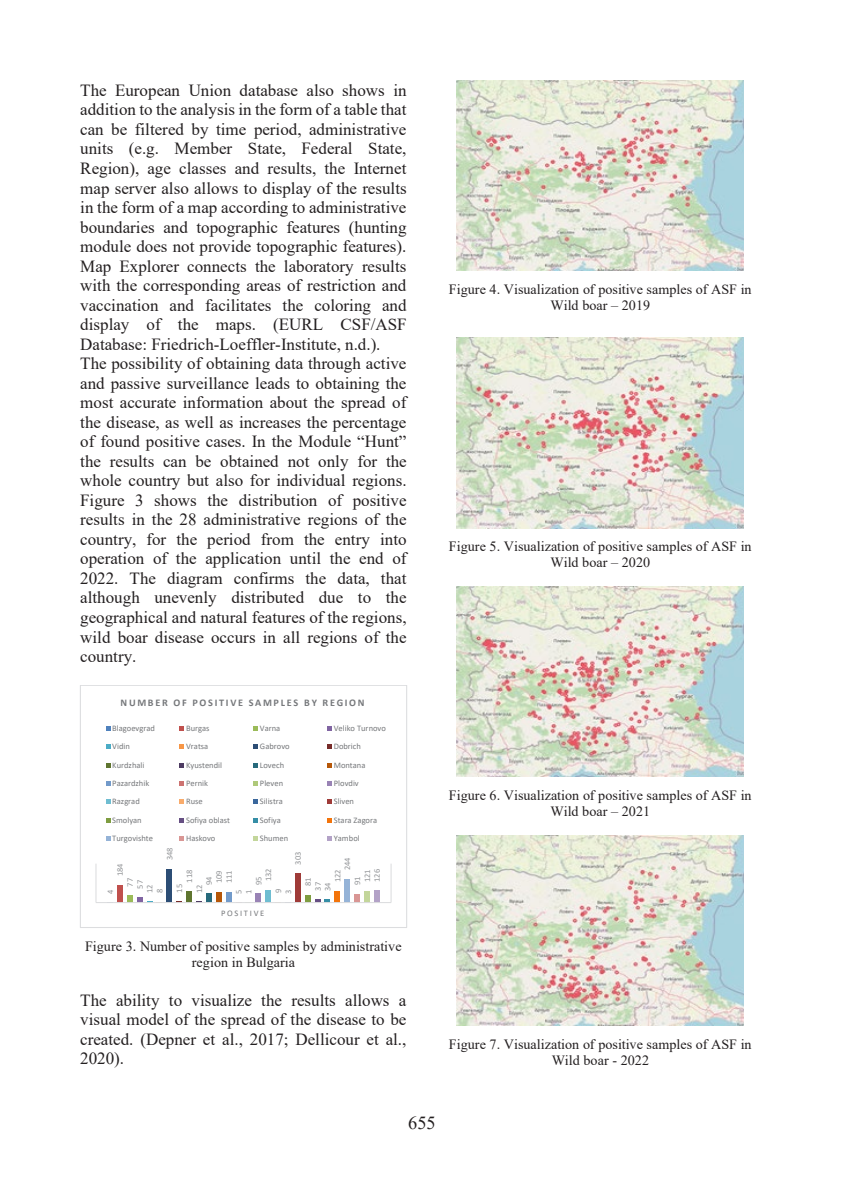
<style>
.page{position:relative;width:844px;height:1191px;background:#fff}
.page>*{position:absolute;margin:0;border:0;box-sizing:border-box;transform-origin:0 0}
.t1{font:18.38px "Times New Roman";color:#231f20}
.t2{font:16.97px/19.6px "Times New Roman";color:#231f20}
.t3{font:14px/16.3px "Times New Roman";color:#231f20;text-align:center}
.t4{font:700 10.15px "Calibri";letter-spacing:.165em;color:#76787b}
.t5{font:8.58px "Calibri";letter-spacing:-.005em;color:#939598}
.t6{font:8.4px "Calibri";color:#76787b}
.t7{font:8.4px "Calibri";letter-spacing:.2em;color:#76787b}
</style>
<div class="page">
<img style="left:456px;top:80px;width:287px;height:191px">
<img style="left:456px;top:337px;width:287px;height:191px">
<img style="left:456px;top:586px;width:287px;height:191px">
<img style="left:456px;top:835px;width:287px;height:190px">
<hr style="left:95px;top:863px;width:1px;height:39px;background:#dcdddf">
<hr style="left:390px;top:863px;width:1px;height:39px;background:#dcdddf">
<div style="left:117px;top:884px;width:6px;height:18px;background:#c0504d"></div>
<svg style="left:127px;top:895px;width:26px;height:7px"></svg>
<div style="left:167px;top:868px;width:5px;height:34px;background:#2c4d75"></div>
<div style="left:186px;top:891px;width:6px;height:11px;background:#5f7530"></div>
<div style="left:206px;top:893px;width:5px;height:9px;background:#276a7c"></div>
<div style="left:216px;top:892px;width:5px;height:10px;background:#b65708"></div>
<div style="left:226px;top:891px;width:5px;height:11px;background:#729aca"></div>
<div style="left:255px;top:893px;width:6px;height:9px;background:#9983b5"></div>
<div style="left:265px;top:889px;width:6px;height:13px;background:#6fbdd1"></div>
<div style="left:295px;top:873px;width:5px;height:29px;background:#9f3b38"></div>
<div style="left:305px;top:894px;width:5px;height:8px;background:#7e9d40"></div>
<svg style="left:315px;top:899px;width:15px;height:3px"></svg>
<div style="left:335px;top:890px;width:5px;height:12px;background:#f3740b"></div>
<div style="left:344px;top:878px;width:6px;height:24px;background:#95b3d7"></div>
<div style="left:354px;top:893px;width:6px;height:9px;background:#d99694"></div>
<div style="left:364px;top:891px;width:5px;height:11px;background:#c3d69b"></div>
<div style="left:374px;top:890px;width:5px;height:12px;background:#b3a2c7"></div>
<hr style="left:96px;top:902px;width:295px;height:1px;background:#dcdddf">
<svg style="left:106px;top:726px;width:4px;height:4px"></svg>
<svg style="left:179px;top:726px;width:5px;height:4px"></svg>
<svg style="left:253px;top:726px;width:5px;height:4px"></svg>
<svg style="left:327px;top:726px;width:5px;height:4px"></svg>
<svg style="left:106px;top:744px;width:4px;height:5px"></svg>
<svg style="left:179px;top:744px;width:5px;height:5px"></svg>
<svg style="left:253px;top:744px;width:5px;height:5px"></svg>
<svg style="left:327px;top:744px;width:5px;height:5px"></svg>
<svg style="left:106px;top:763px;width:4px;height:4px"></svg>
<svg style="left:179px;top:763px;width:5px;height:4px"></svg>
<svg style="left:253px;top:763px;width:5px;height:4px"></svg>
<svg style="left:327px;top:763px;width:5px;height:4px"></svg>
<svg style="left:106px;top:781px;width:4px;height:5px"></svg>
<svg style="left:179px;top:781px;width:5px;height:5px"></svg>
<svg style="left:253px;top:781px;width:5px;height:5px"></svg>
<svg style="left:327px;top:781px;width:5px;height:5px"></svg>
<svg style="left:106px;top:799px;width:4px;height:5px"></svg>
<svg style="left:179px;top:799px;width:5px;height:5px"></svg>
<svg style="left:253px;top:799px;width:5px;height:5px"></svg>
<svg style="left:327px;top:799px;width:5px;height:5px"></svg>
<svg style="left:106px;top:818px;width:4px;height:4px"></svg>
<svg style="left:179px;top:818px;width:5px;height:4px"></svg>
<svg style="left:253px;top:818px;width:5px;height:4px"></svg>
<svg style="left:327px;top:818px;width:5px;height:4px"></svg>
<svg style="left:106px;top:836px;width:4px;height:5px"></svg>
<svg style="left:179px;top:836px;width:5px;height:5px"></svg>
<svg style="left:253px;top:836px;width:5px;height:5px"></svg>
<svg style="left:327px;top:836px;width:5px;height:5px"></svg>
<div style="left:80px;top:685px;width:327px;height:243px;border:1px solid #dcdddf"></div>
<p class="t2" style="left:80px;top:80px;width:328px">The European Union database also shows in addition to the analysis in the form of a table that can be filtered by time period, administrative units (e.g. Member State, Federal State, Region), age classes and results, the Internet map server also allows to display of the results in the form of a map according to administrative boundaries and topographic features (hunting module does not provide topographic features).<br>Map Explorer connects the laboratory results with the corresponding areas of restriction and vaccination and facilitates the coloring and display of the maps. (EURL CSF/ASF Database: Friedrich-Loeffler-Institute, n.d.).<br>The possibility of obtaining data through active and passive surveillance leads to obtaining the most accurate information about the spread of the disease, as well as increases the percentage of found positive cases. In the Module “Hunt” the results can be obtained not only for the whole country but also for individual regions.<br>Figure 3 shows the distribution of positive results in the 28 administrative regions of the country, for the period from the entry into operation of the application until the end of 2022. The diagram confirms the data, that although unevenly distributed due to the geographical and natural features of the regions, wild boar disease occurs in all regions of the country.</p>
<p class="t4" style="left:120px;top:695px;width:246px">NUMBER OF POSITIVE SAMPLES BY REGION</p>
<p class="t6" style="left:112px;top:722px;width:44px">Blagoevgrad</p>
<p class="t6" style="left:186px;top:722px;width:25px">Burgas</p>
<p class="t6" style="left:260px;top:722px;width:22px">Varna</p>
<p class="t6" style="left:334px;top:722px;width:54px">Veliko Turnovo</p>
<p class="t6" style="left:112px;top:740px;width:19px">Vidin</p>
<p class="t6" style="left:186px;top:740px;width:24px">Vratsa</p>
<p class="t6" style="left:260px;top:740px;width:31px">Gabrovo</p>
<p class="t6" style="left:334px;top:740px;width:29px">Dobrich</p>
<p class="t6" style="left:112px;top:759px;width:34px">Kurdzhali</p>
<p class="t6" style="left:186px;top:759px;width:37px">Kyustendil</p>
<p class="t6" style="left:260px;top:759px;width:26px">Lovech</p>
<p class="t6" style="left:334px;top:759px;width:33px">Montana</p>
<p class="t6" style="left:112px;top:777px;width:39px">Pazardzhik</p>
<p class="t6" style="left:186px;top:777px;width:23px">Pernik</p>
<p class="t6" style="left:260px;top:777px;width:25px">Pleven</p>
<p class="t6" style="left:334px;top:777px;width:26px">Plovdiv</p>
<p class="t6" style="left:112px;top:796px;width:29px">Razgrad</p>
<p class="t6" style="left:186px;top:796px;width:18px">Ruse</p>
<p class="t6" style="left:260px;top:796px;width:24px">Silistra</p>
<p class="t6" style="left:334px;top:796px;width:22px">Sliven</p>
<p class="t6" style="left:112px;top:814px;width:31px">Smolyan</p>
<p class="t6" style="left:186px;top:814px;width:45px">Sofiya oblast</p>
<p class="t6" style="left:260px;top:814px;width:22px">Sofiya</p>
<p class="t6" style="left:334px;top:814px;width:45px">Stara Zagora</p>
<p class="t6" style="left:112px;top:832px;width:42px">Turgovishte</p>
<p class="t6" style="left:186px;top:832px;width:31px">Haskovo</p>
<p class="t6" style="left:260px;top:832px;width:30px">Shumen</p>
<p class="t6" style="left:334px;top:832px;width:27px">Yambol</p>
<p class="t5" style="left:163px;top:860px;width:14px;rotate:-90deg">348</p>
<p class="t5" style="left:292px;top:864px;width:14px;rotate:-90deg">303</p>
<p class="t5" style="left:341px;top:870px;width:14px;rotate:-90deg">244</p>
<p class="t5" style="left:114px;top:876px;width:14px;rotate:-90deg">184</p>
<p class="t5" style="left:262px;top:881px;width:14px;rotate:-90deg">132</p>
<p class="t5" style="left:351px;top:885px;width:10px;rotate:-90deg">91</p>
<p class="t5" style="left:361px;top:882px;width:14px;rotate:-90deg">121</p>
<p class="t5" style="left:371px;top:881px;width:14px;rotate:-90deg">126</p>
<p class="t5" style="left:331px;top:882px;width:14px;rotate:-90deg">122</p>
<p class="t5" style="left:183px;top:882px;width:14px;rotate:-90deg">118</p>
<p class="t5" style="left:203px;top:885px;width:10px;rotate:-90deg">94</p>
<p class="t5" style="left:213px;top:883px;width:14px;rotate:-90deg">109</p>
<p class="t5" style="left:223px;top:883px;width:14px;rotate:-90deg">111</p>
<p class="t5" style="left:252px;top:885px;width:10px;rotate:-90deg">95</p>
<p class="t5" style="left:302px;top:886px;width:10px;rotate:-90deg">81</p>
<p class="t5" style="left:124px;top:886px;width:10px;rotate:-90deg">77</p>
<p class="t5" style="left:134px;top:888px;width:10px;rotate:-90deg">57</p>
<p class="t5" style="left:312px;top:890px;width:10px;rotate:-90deg">37</p>
<p class="t5" style="left:321px;top:890px;width:10px;rotate:-90deg">34</p>
<p class="t5" style="left:173px;top:892px;width:10px;rotate:-90deg">15</p>
<p class="t5" style="left:144px;top:893px;width:10px;rotate:-90deg">12</p>
<p class="t5" style="left:154px;top:893px;width:6px;rotate:-90deg">8</p>
<p class="t5" style="left:193px;top:893px;width:10px;rotate:-90deg">12</p>
<p class="t5" style="left:272px;top:893px;width:6px;rotate:-90deg">9</p>
<p class="t5" style="left:282px;top:893px;width:6px;rotate:-90deg">3</p>
<p class="t5" style="left:104px;top:893px;width:6px;rotate:-90deg">4</p>
<p class="t5" style="left:233px;top:893px;width:6px;rotate:-90deg">5</p>
<p class="t5" style="left:242px;top:894px;width:6px;rotate:-90deg">1</p>
<p class="t7" style="left:221px;top:907px;width:45px">POSITIVE</p>
<p class="t3" style="left:85px;top:938px;width:318px">Figure 3. Number of positive samples by administrative region in Bulgaria</p>
<p class="t2" style="left:80px;top:989px;width:327px;text-align:justify">The ability to visualize the results allows a visual model of the spread of the disease to be created. (Depner et al., 2017; Dellicour et al., 2020).</p>
<p class="t3" style="left:449px;top:280px;width:304px">Figure 4. Visualization of positive samples of ASF in<br>Wild boar – 2019</p>
<p class="t3" style="left:449px;top:537px;width:304px">Figure 5. Visualization of positive samples of ASF in<br>Wild boar – 2020</p>
<p class="t3" style="left:449px;top:786px;width:304px">Figure 6. Visualization of positive samples of ASF in<br>Wild boar – 2021</p>
<p class="t3" style="left:449px;top:1035px;width:304px">Figure 7. Visualization of positive samples of ASF in<br>Wild boar - 2022</p>
<p class="t1" style="left:408px;top:1110px;width:29px">655</p>
</div>
